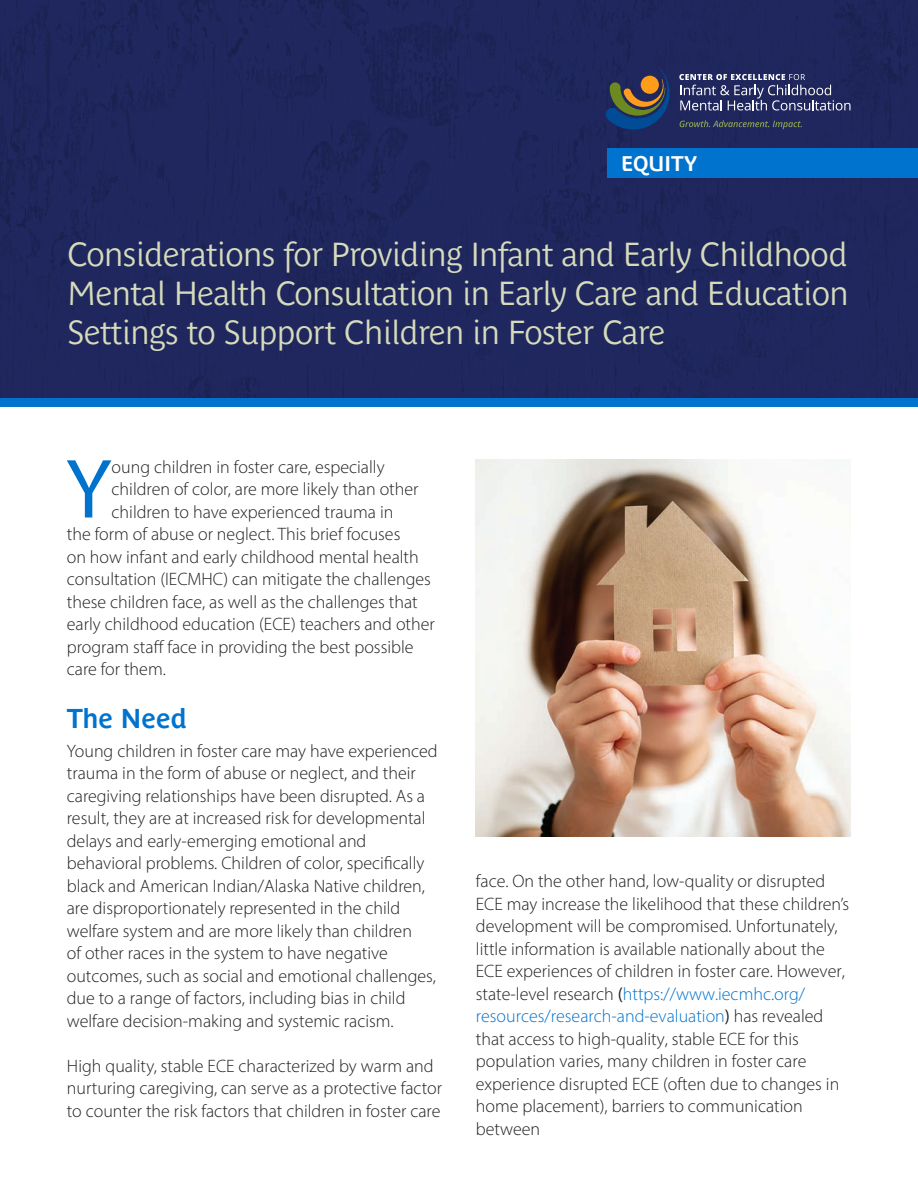
<style>
.page{position:relative;width:918px;height:1188px;background:#fff}
.page>*{position:absolute;margin:0;border:0;box-sizing:border-box;transform-origin:0 0}
.Body{font:84.75px "Myriad Pro";color:#0073ce}
.t1{font:33px/39px "Parisine Plus Std Gris";letter-spacing:-.02em;color:#d6dbbb;text-align:justify}
.t2{font:700 27px "Parisine Plus Std Gris";color:#0073ce}
.t3{font:700 21px "Parisine Plus Std Gris";color:#fff}
.Body-2{font:300 18px/22.5px "Myriad Pro";color:#231f20}
.s1{font-weight:400}
.s2{color:#0073ce}
</style>
<div class="page">
<div style="left:0;top:0;width:918px;height:398px;background:#222a64"></div>
<img style="left:476px;top:459px;width:374px;height:378px">
<svg style="left:605px;top:67px;width:67px;height:66px"></svg>
<div style="left:641px;top:76px;width:18px;height:18px;background:#ff9d1b;border-radius:50%"></div>
<svg style="left:679px;top:74px;width:172px;height:36px"></svg>
<svg style="left:680px;top:120px;width:122px;height:9px"></svg>
<div style="left:608px;top:148px;width:310px;height:30px;background:#0073ce"></div>
<div style="left:0;top:398px;width:918px;height:9px;background:#0073ce"></div>
<h1 class="t3" style="left:621px;top:151px;width:78px">EQUITY</h1>
<p class="t1" style="left:68px;top:235px;width:783px">Considerations for Providing Infant and Early Childhood Mental Health Consultation in Early Care and Education Settings to Support Children in Foster Care</p>
<p class="Body" style="left:66px;top:437px;width:47px">Y</p>
<p class="Body-2" style="left:112px;top:455px;width:275px">oung children in foster care, especially</p>
<p class="Body-2" style="left:112px;top:478px;width:308px">children of color, are more likely than other</p>
<p class="Body-2" style="left:112px;top:500px;width:283px">children to have experienced trauma in</p>
<p class="Body-2" style="left:67px;top:523px;width:335px">the form of abuse or neglect. This brief focuses</p>
<p class="Body-2" style="left:67px;top:545px;width:354px">on how infant and early childhood mental health</p>
<p class="Body-2" style="left:67px;top:568px;width:366px">consultation (IECMHC) can mitigate the challenges</p>
<p class="Body-2" style="left:67px;top:590px;width:353px">these children face, as well as the challenges that</p>
<p class="Body-2" style="left:67px;top:613px;width:370px">early childhood education (ECE) teachers and other</p>
<p class="Body-2" style="left:67px;top:635px;width:348px">program staff face in providing the best possible</p>
<p class="Body-2" style="left:67px;top:658px;width:101px">care for them.</p>
<h1 class="t2" style="left:67px;top:702px;width:122px">The Need</h1>
<p class="Body-2" style="left:67px;top:739px;width:372px">Young children in foster care may have experienced trauma in the form of abuse or neglect, and their caregiving relationships have been disrupted. As a result, they are at increased risk for developmental delays and early-emerging emotional and behavioral problems. Children of color, specifically black and American Indian/Alaska Native children, are disproportionately represented in the child welfare system and are more likely than children<br>of other races in the system to have negative outcomes, such as social and emotional challenges, due to a range of factors, including bias in child welfare decision-making and systemic racism.</p>
<p class="Body-2" style="left:67px;top:1054px;width:377px">High quality, stable ECE characterized by warm and nurturing caregiving, can serve as a protective factor to counter the risk factors that children in foster care</p>
<p class="Body-2" style="left:476px;top:870px;width:375px">face. On the other hand, low-quality or disrupted ECE may increase the likelihood that these children’s development will be compromised. Unfortunately, little information is available nationally about the ECE experiences of children in foster care. However, state-level research <span class="s1">(</span><span class="s2">https://www.iecmhc.org/ resources/research-and-evaluation</span><span class="s1">)</span> has revealed that access to high-quality, stable ECE for this population varies, many children in foster care experience disrupted ECE (often due to changes in home placement), barriers to communication between</p>
</div>
